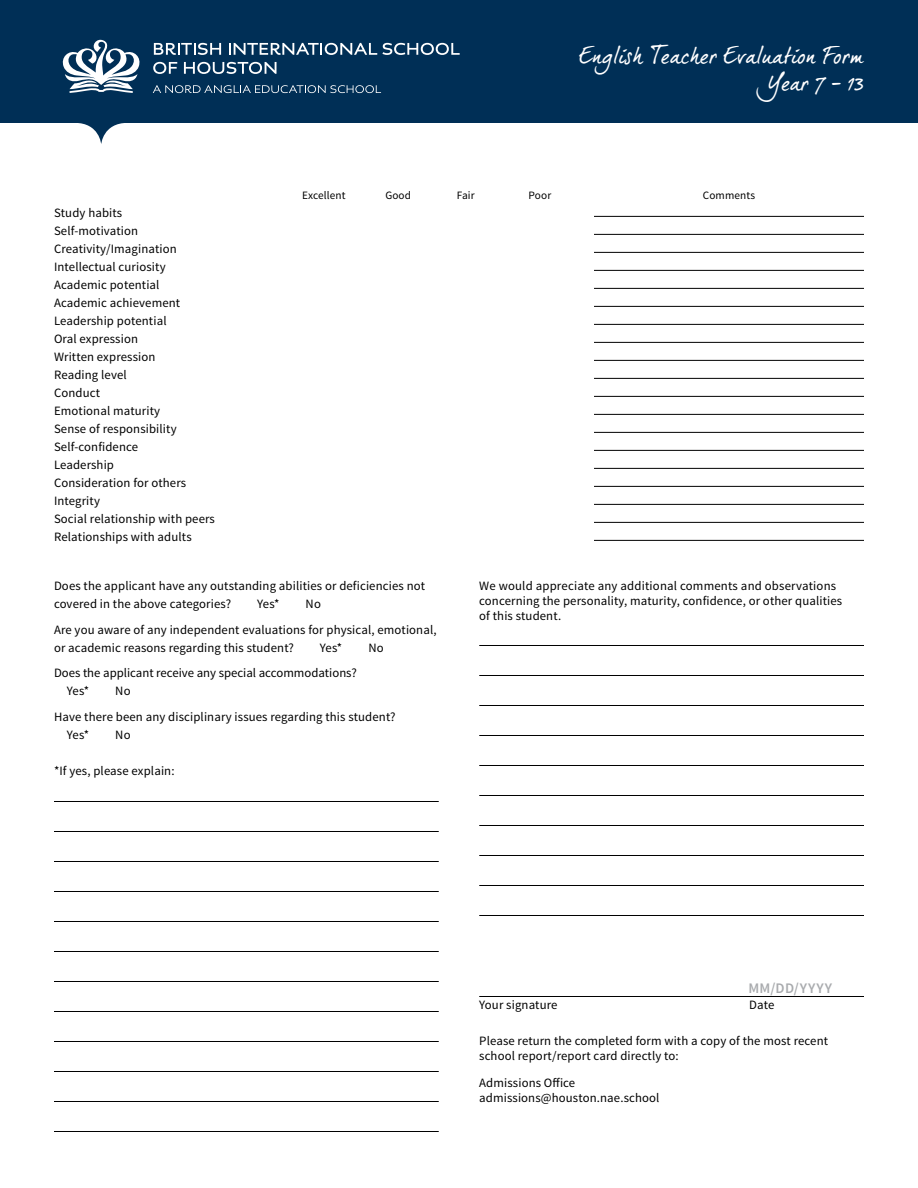
<style>
.page{position:relative;width:918px;height:1188px;background:#fff}
.page>*{position:absolute;margin:0;border:0;box-sizing:border-box;transform-origin:0 0}
.t1{font:24px/27px "dear Joe 5 CASUAL P";letter-spacing:-.02em;color:#fff;text-align:right}
.t2{font:600 14.7px "Source Sans Pro";letter-spacing:.07em;color:#a9abae}
.t3{font:12.75px/18px "Source Sans Pro";letter-spacing:.01em;color:#000}
.t4{font:11.25px "Source Sans Pro";letter-spacing:.01em;color:#000}
</style>
<div class="page">
<hr style="left:54px;top:801px;width:385px;height:1px;background:#000">
<hr style="left:54px;top:831px;width:385px;height:1px;background:#000">
<hr style="left:54px;top:861px;width:385px;height:1px;background:#000">
<hr style="left:54px;top:891px;width:385px;height:1px;background:#000">
<hr style="left:54px;top:921px;width:385px;height:1px;background:#000">
<hr style="left:54px;top:951px;width:385px;height:1px;background:#000">
<hr style="left:54px;top:981px;width:385px;height:1px;background:#000">
<hr style="left:54px;top:1011px;width:385px;height:1px;background:#000">
<hr style="left:54px;top:1041px;width:385px;height:1px;background:#000">
<hr style="left:54px;top:1071px;width:385px;height:1px;background:#000">
<hr style="left:54px;top:1101px;width:385px;height:1px;background:#000">
<hr style="left:54px;top:1131px;width:385px;height:1px;background:#000">
<hr style="left:479px;top:645px;width:385px;height:1px;background:#000">
<hr style="left:479px;top:675px;width:385px;height:1px;background:#000">
<hr style="left:479px;top:705px;width:385px;height:1px;background:#000">
<hr style="left:479px;top:735px;width:385px;height:1px;background:#000">
<hr style="left:479px;top:765px;width:385px;height:1px;background:#000">
<hr style="left:479px;top:795px;width:385px;height:1px;background:#000">
<hr style="left:479px;top:825px;width:385px;height:1px;background:#000">
<hr style="left:479px;top:855px;width:385px;height:1px;background:#000">
<hr style="left:479px;top:885px;width:385px;height:1px;background:#000">
<hr style="left:479px;top:915px;width:385px;height:1px;background:#000">
<hr style="left:479px;top:996px;width:385px;height:1px;background:#000">
<hr style="left:594px;top:216px;width:270px;height:1px;background:#000">
<hr style="left:594px;top:234px;width:270px;height:1px;background:#000">
<hr style="left:594px;top:252px;width:270px;height:1px;background:#000">
<hr style="left:594px;top:270px;width:270px;height:1px;background:#000">
<hr style="left:594px;top:288px;width:270px;height:1px;background:#000">
<hr style="left:594px;top:306px;width:270px;height:1px;background:#000">
<hr style="left:594px;top:324px;width:270px;height:1px;background:#000">
<hr style="left:594px;top:342px;width:270px;height:1px;background:#000">
<hr style="left:594px;top:360px;width:270px;height:1px;background:#000">
<hr style="left:594px;top:378px;width:270px;height:1px;background:#000">
<hr style="left:594px;top:396px;width:270px;height:1px;background:#000">
<hr style="left:594px;top:414px;width:270px;height:1px;background:#000">
<hr style="left:594px;top:432px;width:270px;height:1px;background:#000">
<hr style="left:594px;top:450px;width:270px;height:1px;background:#000">
<hr style="left:594px;top:468px;width:270px;height:1px;background:#000">
<hr style="left:594px;top:486px;width:270px;height:1px;background:#000">
<hr style="left:594px;top:504px;width:270px;height:1px;background:#000">
<hr style="left:594px;top:522px;width:270px;height:1px;background:#000">
<hr style="left:594px;top:540px;width:270px;height:1px;background:#000">
<div style="left:0;top:0;width:918px;height:123px;background:#002f56"></div>
<svg style="left:78px;top:123px;width:46px;height:21px"></svg>
<svg style="left:62px;top:40px;width:78px;height:53px"></svg>
<svg style="left:153px;top:85px;width:228px;height:8px"></svg>
<svg style="left:154px;top:43px;width:67px;height:12px"></svg>
<svg style="left:229px;top:43px;width:231px;height:12px"></svg>
<svg style="left:153px;top:62px;width:24px;height:12px"></svg>
<svg style="left:184px;top:62px;width:93px;height:12px"></svg>
<h1 class="t1" style="left:579px;top:42px;width:286px">English Teacher Evaluation Form<br>Year 7 - 13</h1>
<p class="t3" style="left:54px;top:204px;width:162px">Study habits<br>Self-motivation<br>Creativity/Imagination<br>Intellectual curiosity<br>Academic potential<br>Academic achievement<br>Leadership potential<br>Oral expression<br>Written expression<br>Reading level<br>Conduct<br>Emotional maturity<br>Sense of responsibility<br>Self-confidence<br>Leadership<br>Consideration for others<br>Integrity<br>Social relationship with peers<br>Relationships with adults</p>
<p class="t4" style="left:302px;top:188px;width:45px">Excellent</p>
<p class="t4" style="left:385px;top:188px;width:27px">Good</p>
<p class="t4" style="left:457px;top:188px;width:19px">Fair</p>
<p class="t4" style="left:529px;top:188px;width:24px">Poor</p>
<p class="t4" style="left:703px;top:188px;width:54px">Comments</p>
<p class="t3" style="left:54px;top:577px;width:373px">Does the applicant have any outstanding abilities or deficiencies not covered in the above categories?</p>
<p class="t3" style="left:257px;top:595px;width:24px">Yes*</p>
<p class="t3" style="left:54px;top:591px;width:384px;line-height:25.5px;text-indent:252px">No<br>Are you aware of any independent evaluations for physical, emotional,</p>
<p class="t3" style="left:54px;top:639px;width:241px">or academic reasons regarding this student?</p>
<p class="t3" style="left:320px;top:639px;width:24px">Yes*</p>
<p class="t3" style="left:368px;top:639px;width:17px">No</p>
<p class="t3" style="left:67px;top:664px;width:291px;text-indent:-13px">Does the applicant receive any special accommodations?<br>Yes*</p>
<p class="t3" style="left:54px;top:678px;width:343px;line-height:25.5px;text-indent:61px">No<br>Have there been any disciplinary issues regarding this student?</p>
<p class="t3" style="left:67px;top:726px;width:24px">Yes*</p>
<p class="t3" style="left:115px;top:726px;width:17px">No</p>
<p class="t3" style="left:54px;top:762px;width:122px">*If yes, please explain:</p>
<p class="t3" style="left:479px;top:579px;width:364px;line-height:15px">We would appreciate any additional comments and observations concerning the personality, maturity, confidence, or other qualities of this student.</p>
<p class="t2" style="left:748px;top:978px;width:85px">MM/DD/YYYY</p>
<p class="t3" style="left:479px;top:996px;width:80px">Your signature</p>
<p class="t3" style="left:749px;top:996px;width:27px">Date</p>
<p class="t3" style="left:479px;top:1033px;width:350px;line-height:15px">Please return the completed form with a copy of the most recent school report/report card directly to:</p>
<p class="t3" style="left:479px;top:1075px;width:182px;line-height:15px">Admissions Office admissions@houston.nae.school</p>
</div>
